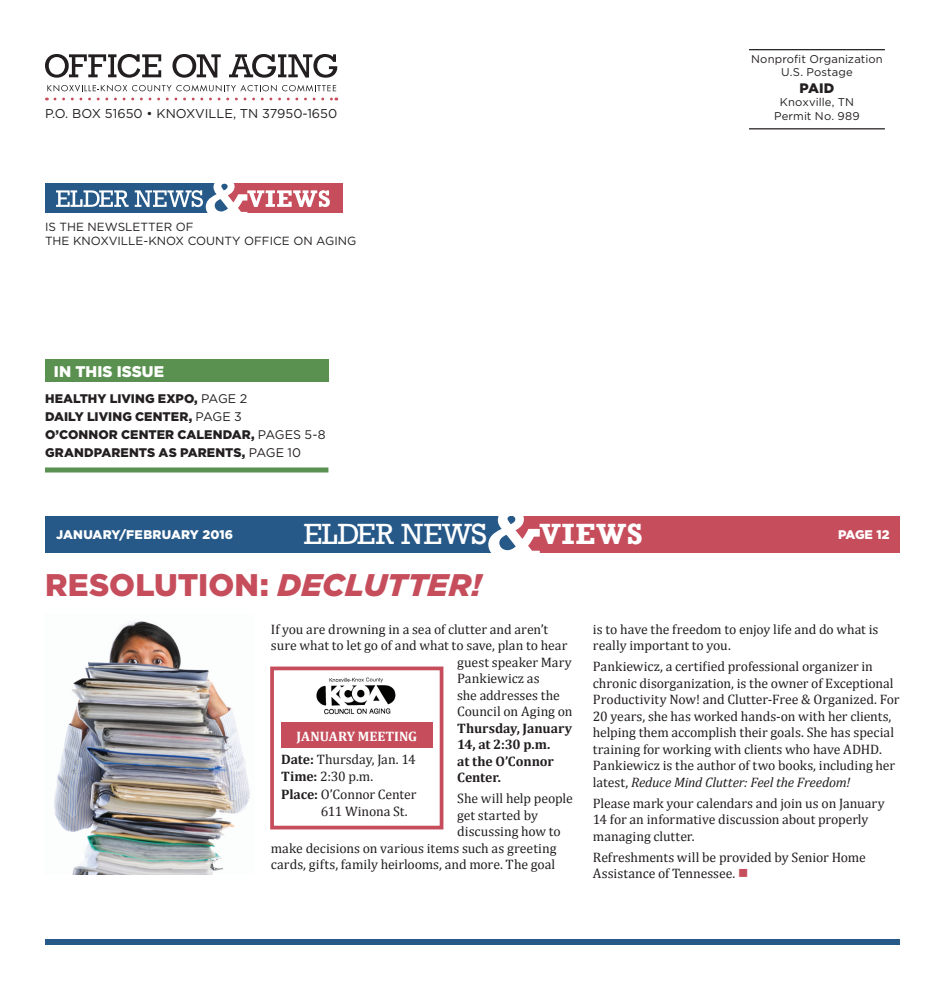
<style>
.page{position:relative;width:945px;height:990px;background:#fff}
.page>*{position:absolute;margin:0;border:0;box-sizing:border-box;transform-origin:0 0}
.Headline{font:900 31.25px "Gotham";color:#c64e5c}
.t1{font:30px "Rockwell";letter-spacing:-.005em;color:#fff}
.t2{font:700 30px "Rockwell";letter-spacing:.03em;color:#fff}
.t3{font:900 15.5px "Gotham";color:#fff}
.Body_Copy{font:13.75px/16.5px "Cambria";letter-spacing:-.005em;color:#231f20}
.Body_Copy-2{font:700 13.75px "Cambria";letter-spacing:-.015em;color:#231f20}
.Body_Copy-3{font:700 13.75px "Cambria";color:#fff}
.t4{font:900 13.75px "Gotham";color:#231f20}
.t5{font:12.88px "Gotham";color:#231f20}
.Contributor_Sponsor{font:900 12.5px "Gotham";color:#231f20}
.t6{font:900 12.5px "Gotham";letter-spacing:.005em;color:#fff}
.t7{font:11.75px/14.1px "Gotham";color:#231f20}
.t8{font:11.25px/13.5px "Gotham";letter-spacing:.01em;color:#231f20;text-align:center}
.s1{font-weight:400}
.s2{font-style:italic}
.s3{font-weight:700}
.s4{color:#c64e5c}
</style>
<div class="page">
<div style="left:516px;top:516px;width:384px;height:36px;background:#c64e5c"></div>
<div style="left:45px;top:516px;width:471px;height:36px;background:#265988"></div>
<svg style="left:488px;top:516px;width:52px;height:37px"></svg>
<div style="left:45px;top:939px;width:855px;height:6px;background:#265988"></div>
<hr style="left:749px;top:49px;width:136px;height:1px;background:#231f20">
<hr style="left:749px;top:128px;width:136px;height:1px;background:#231f20">
<svg style="left:45px;top:54px;width:116px;height:24px"></svg>
<svg style="left:172px;top:54px;width:49px;height:24px"></svg>
<svg style="left:229px;top:54px;width:108px;height:24px"></svg>
<svg style="left:47px;top:85px;width:289px;height:7px"></svg>
<svg style="left:55px;top:98px;width:282px;height:2px"></svg>
<div style="left:45px;top:184px;width:183px;height:29px;background:#265988"></div>
<div style="left:228px;top:184px;width:115px;height:29px;background:#c64e5c"></div>
<svg style="left:56px;top:183px;width:274px;height:30px"></svg>
<div style="left:45px;top:359px;width:283px;height:22px;background:#5b9150"></div>
<div style="left:45px;top:468px;width:283px;height:5px;background:#5b9150"></div>
<div style="left:270px;top:667px;width:173px;height:162px;border:4px solid #c64e5c"></div>
<img style="left:316px;top:677px;width:80px;height:38px">
<div style="left:281px;top:722px;width:152px;height:26px;background:#c64e5c"></div>
<img style="left:54px;top:621px;width:196px;height:254px">
<p class="t8" style="left:751px;top:52px;width:133px">Nonprofit Organization<br>U.S. Postage</p>
<p class="t4" style="left:800px;top:80px;width:36px">PAID</p>
<p class="t8" style="left:780px;top:95px;width:76px">Knoxville, TN</p>
<p class="t5" style="left:45px;top:105px;width:294px">P.O. BOX 51650 • KNOXVILLE, TN 37950-1650</p>
<p class="t8" style="left:774px;top:109px;width:87px">Permit No. 989</p>
<p class="t7" style="left:45px;top:220px;width:313px">IS THE NEWSLETTER OF<br>THE KNOXVILLE-KNOX COUNTY OFFICE ON AGING</p>
<p class="t3" style="left:54px;top:362px;width:112px">IN THIS ISSUE</p>
<p class="Contributor_Sponsor" style="left:45px;top:391px;width:204px">HEALTHY LIVING EXPO, <span class="s1">PAGE 2</span></p>
<p class="Contributor_Sponsor" style="left:45px;top:409px;width:198px">DAILY LIVING CENTER, <span class="s1">PAGE 3</span></p>
<p class="Contributor_Sponsor" style="left:45px;top:427px;width:282px">O’CONNOR CENTER CALENDAR, <span class="s1">PAGES 5-8</span></p>
<p class="Contributor_Sponsor" style="left:45px;top:445px;width:258px">GRANDPARENTS AS PARENTS, <span class="s1">PAGE 10</span></p>
<p class="t6" style="left:56px;top:527px;width:179px">JANUARY/FEBRUARY 2016</p>
<h2 class="t1" style="left:303px;top:517px;width:185px">ELDER NEWS</h2>
<h2 class="t2" style="left:540px;top:516px;width:105px">VIEWS</h2>
<p class="t6" style="left:838px;top:527px;width:53px">PAGE 12</p>
<p class="Headline" style="left:45px;top:566px;width:438px">RESOLUTION: <span class="s2">DECLUTTER!</span></p>
<p class="Body_Copy" style="left:271px;top:621px;width:279px">If you are drowning in a sea of clutter and aren’t</p>
<p class="Body_Copy" style="left:271px;top:637px;width:298px">sure what to let go of and what to save, plan to hear</p>
<p class="Body_Copy" style="left:457px;top:654px;width:116px">guest speaker Mary</p>
<p class="Body_Copy" style="left:457px;top:670px;width:84px">Pankiewicz as</p>
<p class="Body_Copy" style="left:457px;top:687px;width:104px">she addresses the</p>
<p class="Body_Copy" style="left:457px;top:703px;width:117px">Council on Aging on</p>
<p class="Body_Copy-2" style="left:457px;top:720px;width:117px">Thursday, January</p>
<p class="Body_Copy-2" style="left:457px;top:736px;width:95px">14, at 2:30 p.m.</p>
<p class="Body_Copy-2" style="left:457px;top:753px;width:98px">at the O’Connor</p>
<p class="Body_Copy-2" style="left:457px;top:769px;width:45px">Center.</p>
<p class="Body_Copy" style="left:457px;top:790px;width:117px">She will help people</p>
<p class="Body_Copy" style="left:457px;top:807px;width:82px">get started by</p>
<p class="Body_Copy" style="left:457px;top:823px;width:105px">discussing how to</p>
<p class="Body_Copy" style="left:271px;top:840px;width:287px">make decisions on various items such as greeting</p>
<p class="Body_Copy" style="left:271px;top:856px;width:286px">cards, gifts, family heirlooms, and more. The goal</p>
<p class="Body_Copy-3" style="left:297px;top:728px;width:122px">JANUARY MEETING</p>
<p class="Body_Copy" style="left:281px;top:751px;width:136px"><span class="s3">Date:</span> Thursday, Jan. 14</p>
<p class="Body_Copy" style="left:281px;top:768px;width:94px"><span class="s3">Time:</span> 2:30 p.m.</p>
<p class="Body_Copy" style="left:281px;top:786px;width:137px"><span class="s3">Place:</span> O’Connor Center</p>
<p class="Body_Copy" style="left:321px;top:803px;width:88px">611 Winona St.</p>
<p class="Body_Copy" style="left:593px;top:621px;width:287px">is to have the freedom to enjoy life and do what is really important to you.</p>
<p class="Body_Copy" style="left:593px;top:658px;width:308px">Pankiewicz, a certified professional organizer in chronic disorganization, is the owner of Exceptional Productivity Now! and Clutter-Free &amp; Organized. For 20 years, she has worked hands-on with her clients, helping them accomplish their goals. She has special training for working with clients who have ADHD.<br>Pankiewicz is the author of two books, including her latest, <span class="s2">Reduce Mind Clutter: Feel the Freedom!</span></p>
<p class="Body_Copy" style="left:593px;top:795px;width:293px">Please mark your calendars and join us on January<br>14 for an informative discussion about properly managing clutter.</p>
<p class="Body_Copy" style="left:593px;top:849px;width:274px">Refreshments will be provided by Senior Home<br>Assistance of Tennessee. <span class="s4">■</span></p>
</div>
